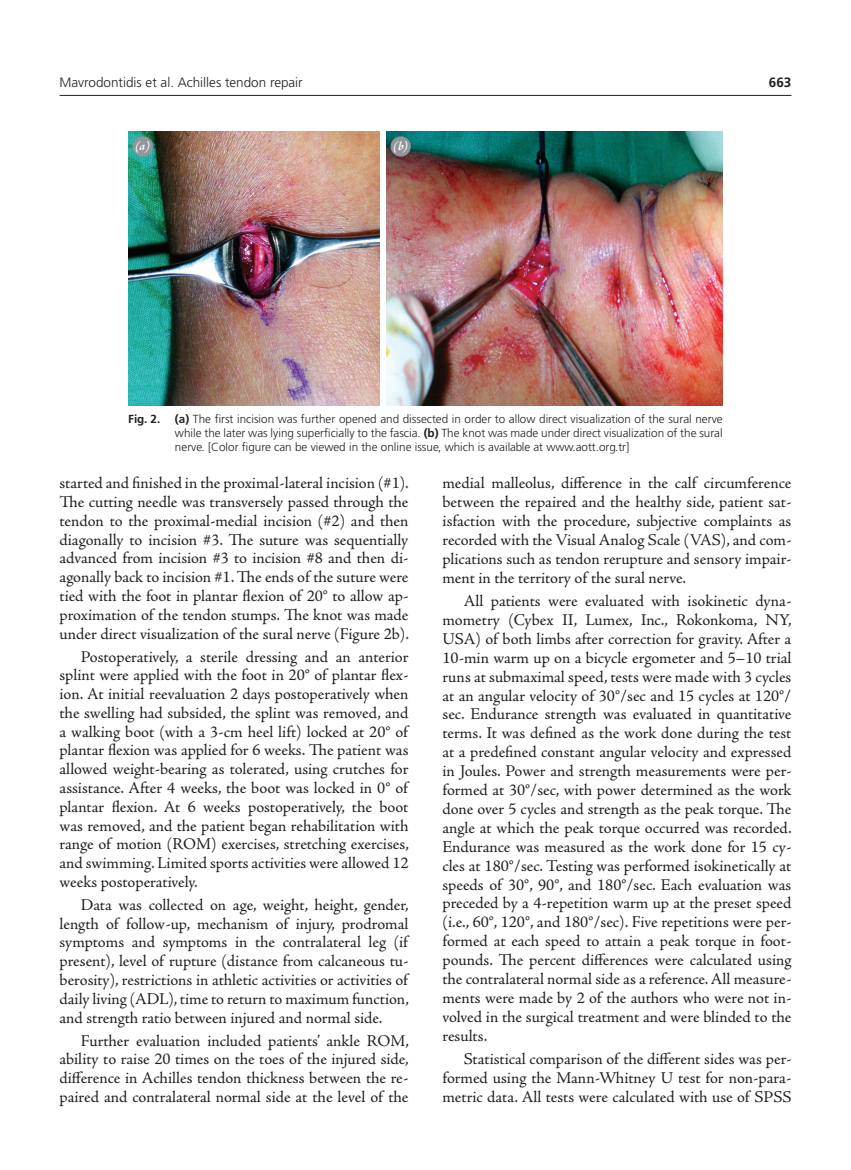
<style>
.page{position:relative;width:851px;height:1170px;background:#fff}
.page>*{position:absolute;margin:0;border:0;box-sizing:border-box;transform-origin:0 0}
.t1{font:16.5px/18.9px "Adobe Jenson Pro";letter-spacing:-.005em;color:#231f20;text-align:justify}
.t2{font:13.5px "Frutiger Light Nr Tr";color:#231f20}
.t3{font:13.5px "Frutiger Bold Tr";color:#231f20}
.t4{font:italic 700 12.75px "Adobe Jenson Pro";color:#fff}
.t5{font:11.7px/14.1px "Frutiger Light Nr Tr";color:#231f20;text-align:justify}
.t6{font:11.7px "Frutiger Bold Tr";color:#231f20}
.s1{font-family:"Frutiger Bold Tr"}
</style>
<div class="page">
<hr style="left:60px;top:95px;width:731px;height:1px;background:#231f20">
<img style="left:128px;top:132px;width:251px;height:273px">
<img style="left:386px;top:132px;width:336px;height:273px">
<div style="left:133px;top:136px;width:20px;height:21px;background:#939598;border-radius:50%"></div>
<div style="left:390px;top:136px;width:21px;height:21px;background:#939598;border-radius:50%"></div>
<p class="t2" style="left:60px;top:74px;width:245px">Mavrodontidis et al. Achilles tendon repair</p>
<p class="t3" style="left:768px;top:74px;width:24px">663</p>
<p class="t4" style="left:135px;top:138px;width:18px">(a)</p>
<p class="t4" style="left:392px;top:138px;width:18px">(b)</p>
<p class="t6" style="left:128px;top:411px;width:34px">Fig. 2.</p>
<p class="t5" style="left:175px;top:411px;width:549px"><span class="s1">(a)</span> The first incision was further opened and dissected in order to allow direct visualization of the sural nerve while the later was lying superficially to the fascia. <span class="s1">(b)</span> The knot was made under direct visualization of the sural nerve. [Color figure can be viewed in the online issue, which is available at www.aott.org.tr]</p>
<p class="t1" style="left:60px;top:474px;width:351px">started and finished in the proximal-lateral incision (#1).<br>The cutting needle was transversely passed through the tendon to the proximal-medial incision (#2) and then diagonally to incision #3. The suture was sequentially advanced from incision #3 to incision #8 and then di&shy;agonally back to incision #1. The ends of the suture were tied with the foot in plantar flexion of 20° to allow ap&shy;proximation of the tendon stumps. The knot was made under direct visualization of the sural nerve (Figure 2b).</p>
<p class="t1" style="left:60px;top:647px;width:351px;text-indent:21px">Postoperatively, a sterile dressing and an anterior splint were applied with the foot in 20° of plantar flex&shy;ion. At initial reevaluation 2 days postoperatively when the swelling had subsided, the splint was removed, and a walking boot (with a 3-cm heel lift) locked at 20° of plantar flexion was applied for 6 weeks. The patient was allowed weight-bearing as tolerated, using crutches for assistance. After 4 weeks, the boot was locked in 0° of plantar flexion. At 6 weeks postoperatively, the boot was removed, and the patient began rehabilitation with range of motion (ROM) exercises, stretching exercises, and swimming. Limited sports activities were allowed 12 weeks postoperatively.</p>
<p class="t1" style="left:60px;top:895px;width:351px;text-indent:21px">Data was collected on age, weight, height, gender, length of follow-up, mechanism of injury, prodromal symptoms and symptoms in the contralateral leg (if present), level of rupture (distance from calcaneous tu&shy;berosity), restrictions in athletic activities or activities of daily living (ADL), time to return to maximum function, and strength ratio between injured and normal side.</p>
<p class="t1" style="left:60px;top:1031px;width:351px;text-indent:21px">Further evaluation included patients’ ankle ROM, ability to raise 20 times on the toes of the injured side, difference in Achilles tendon thickness between the re&shy;paired and contralateral normal side at the level of the</p>
<p class="t1" style="left:442px;top:474px;width:350px">medial malleolus, difference in the calf circumference between the repaired and the healthy side, patient sat&shy;isfaction with the procedure, subjective complaints as recorded with the Visual Analog Scale (VAS), and com&shy;plications such as tendon rerupture and sensory impair&shy;ment in the territory of the sural nerve.</p>
<p class="t1" style="left:442px;top:591px;width:351px;text-indent:21px">All patients were evaluated with isokinetic dyna&shy;mometry (Cybex II, Lumex, Inc., Rokonkoma, NY, USA) of both limbs after correction for gravity. After a 10-min warm up on a bicycle ergometer and 5–10 trial runs at submaximal speed, tests were made with 3 cycles at an angular velocity of 30°/sec and 15 cycles at 120°/ sec. Endurance strength was evaluated in quantitative terms. It was defined as the work done during the test at a predefined constant angular velocity and expressed in Joules. Power and strength measurements were per&shy;formed at 30°/sec, with power determined as the work done over 5 cycles and strength as the peak torque. The angle at which the peak torque occurred was recorded.<br>Endurance was measured as the work done for 15 cy&shy;cles at 180°/sec. Testing was performed isokinetically at speeds of 30°, 90°, and 180°/sec. Each evaluation was preceded by a 4-repetition warm up at the preset speed (i.e., 60°, 120°, and 180°/sec). Five repetitions were per&shy;formed at each speed to attain a peak torque in foot&shy;pounds. The percent differences were calculated using the contralateral normal side as a reference. All measure&shy;ments were made by 2 of the authors who were not in&shy;volved in the surgical treatment and were blinded to the results.</p>
<p class="t1" style="left:442px;top:1049px;width:350px;text-indent:21px">Statistical comparison of the different sides was per&shy;formed using the Mann-Whitney U test for non-para&shy;metric data. All tests were calculated with use of SPSS</p>
</div>
